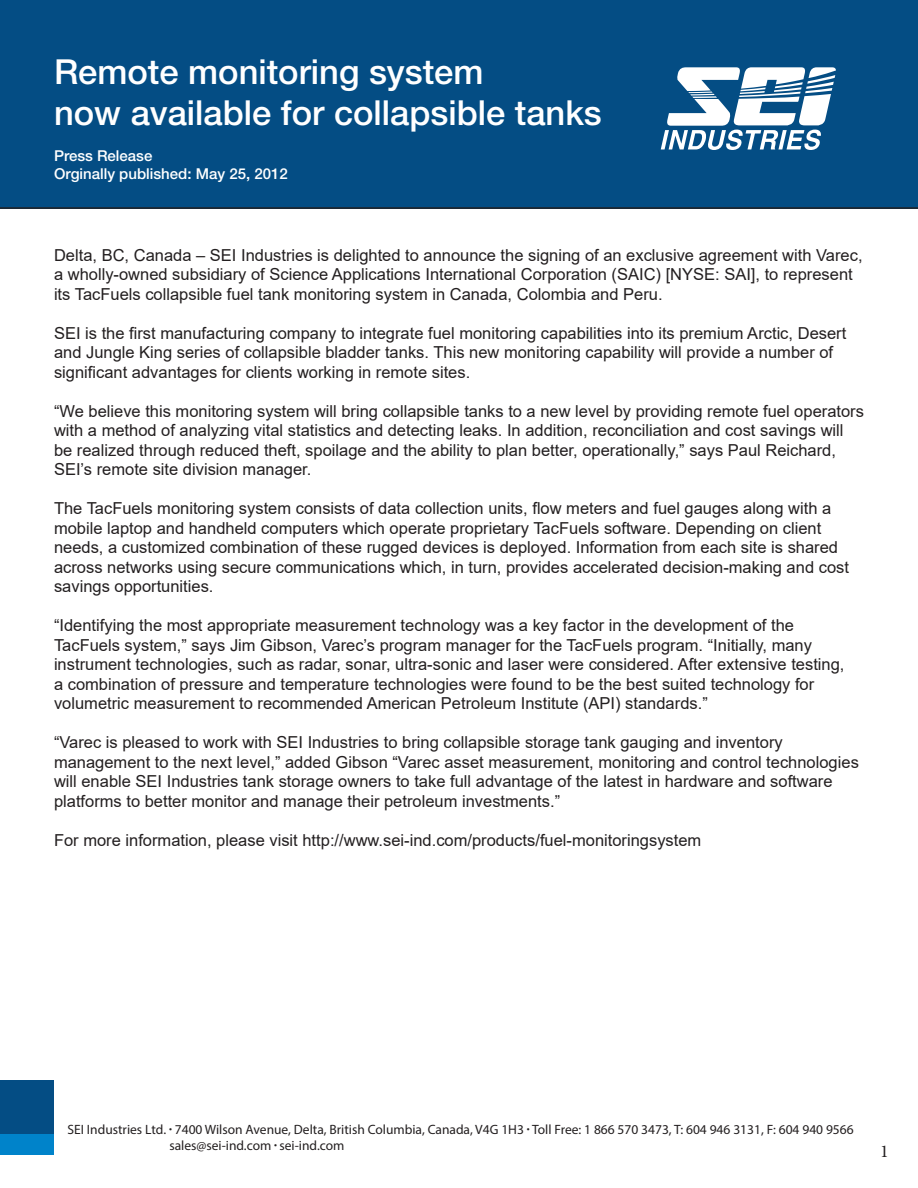
<style>
.page{position:relative;width:918px;height:1188px;background:#fff}
.page>*{position:absolute;margin:0;border:0;box-sizing:border-box;transform-origin:0 0}
.t1{font:500 34.5px "Helvetica Neue LT Std";color:#fff}
.t2{font:18px "Minion Pro";color:#231f20}
.t3{font:16.5px/19.5px "Arial";color:#231f20}
.t4{font:500 15px "Helvetica Neue LT Std";color:#fff}
.t5{font:13.5px/16.2px "Myriad Pro";color:#231f20}
.s1{font-size:10.5px}
</style>
<div class="page">
<div style="left:0;top:0;width:918px;height:209px;background:#044d84"></div>
<div style="left:0;top:1134px;width:54px;height:21px;background:#0083ca"></div>
<div style="left:0;top:1080px;width:54px;height:54px;background:#044d84"></div>
<svg style="left:661px;top:67px;width:175px;height:83px"></svg>
<p class="t1" style="left:54px;top:51px;width:431px">Remote monitoring system</p>
<p class="t1" style="left:54px;top:93px;width:549px">now available for collapsible tanks</p>
<p class="t4" style="left:54px;top:147px;width:100px">Press Release</p>
<p class="t4" style="left:54px;top:165px;width:235px">Orginally published: May 25, 2012</p>
<p class="t3" style="left:54px;top:245px;width:810px">Delta, BC, Canada – SEI Industries is delighted to announce the signing of an exclusive agreement with Varec, a wholly-owned subsidiary of Science Applications International Corporation (SAIC) [NYSE: SAI], to represent its TacFuels collapsible fuel tank monitoring system in Canada, Colombia and Peru.</p>
<p class="t3" style="left:54px;top:323px;width:794px">SEI is the first manufacturing company to integrate fuel monitoring capabilities into its premium Arctic, Desert and Jungle King series of collapsible bladder tanks. This new monitoring capability will provide a number of significant advantages for clients working in remote sites.</p>
<p class="t3" style="left:54px;top:401px;width:812px">“We believe this monitoring system will bring collapsible tanks to a new level by providing remote fuel operators with a method of analyzing vital statistics and detecting leaks. In addition, reconciliation and cost savings will be realized through reduced theft, spoilage and the ability to plan better, operationally,” says Paul Reichard, SEI’s remote site division manager.</p>
<p class="t3" style="left:54px;top:499px;width:797px">The TacFuels monitoring system consists of data collection units, flow meters and fuel gauges along with a mobile laptop and handheld computers which operate proprietary TacFuels software. Depending on client needs, a customized combination of these rugged devices is deployed. Information from each site is shared across networks using secure communications which, in turn, provides accelerated decision-making and cost savings opportunities.</p>
<p class="t3" style="left:54px;top:616px;width:792px">“Identifying the most appropriate measurement technology was a key factor in the development of the TacFuels system,” says Jim Gibson, Varec’s program manager for the TacFuels program. “Initially, many instrument technologies, such as radar, sonar, ultra-sonic and laser were considered. After extensive testing, a combination of pressure and temperature technologies were found to be the best suited technology for volumetric measurement to recommended American Petroleum Institute (API) standards.”</p>
<p class="t3" style="left:54px;top:733px;width:806px">“Varec is pleased to work with SEI Industries to bring collapsible storage tank gauging and inventory management to the next level,” added Gibson “Varec asset measurement, monitoring and control technologies will enable SEI Industries tank storage owners to take full advantage of the latest in hardware and software platforms to better monitor and manage their petroleum investments.”</p>
<p class="t3" style="left:54px;top:830px;width:649px">For more information, please visit http://www.sei-ind.com/products/fuel-monitoringsystem</p>
<p class="t5" style="left:169px;top:1121px;width:686px;text-indent:-102px">SEI Industries Ltd. <span class="s1">•</span> 7400 Wilson Avenue, Delta, British Columbia, Canada, V4G 1H3 <span class="s1">•</span> Toll Free: 1 866 570 3473, T: 604 946 3131, F: 604 940 9566 sales@sei-ind.com <span class="s1">•</span> sei-ind.com</p>
<p class="t2" style="left:880px;top:1139px;width:10px">1</p>
</div>
